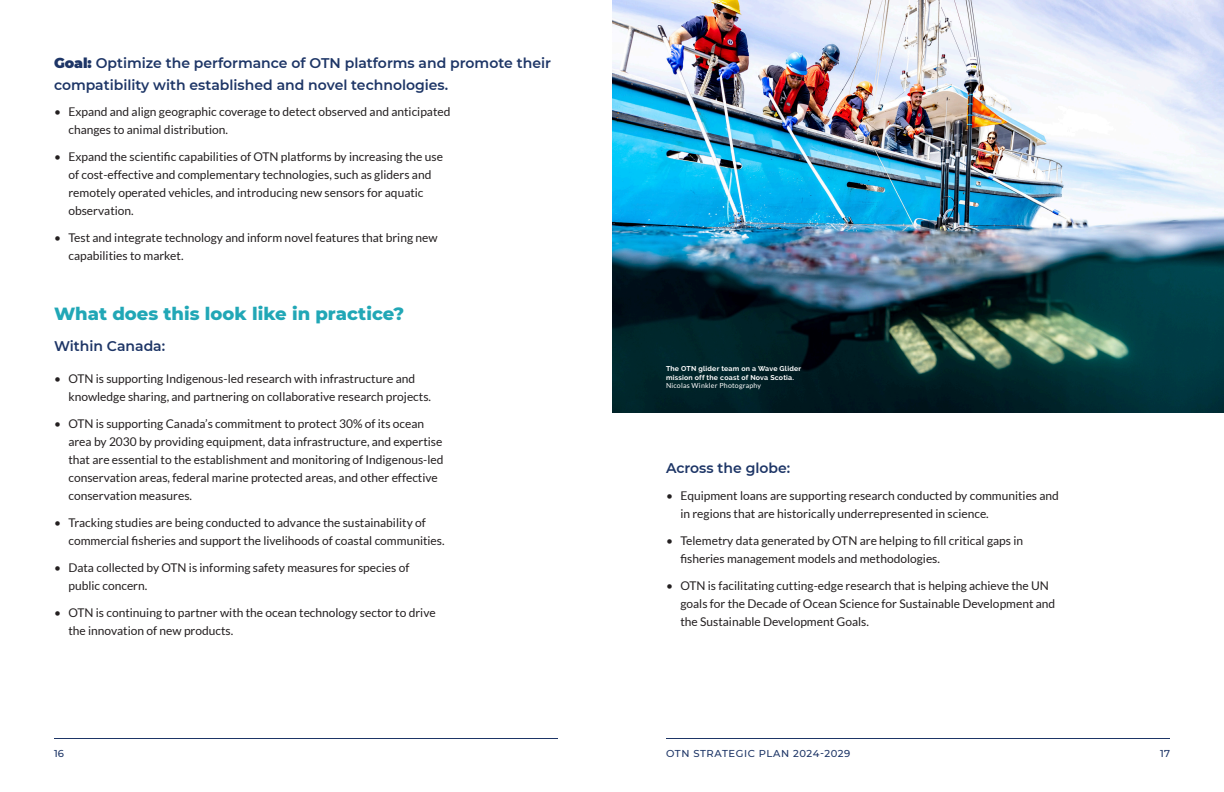
<style>
.page{position:relative;width:1224px;height:792px;background:#fff}
.page>*{position:absolute;margin:0;border:0;box-sizing:border-box;transform-origin:0 0}
.intro_text{font:800 18px "Montserrat";color:#21a7b6}
.intro_text-2{font:600 14px/22px "Montserrat";color:#1d3566}
.t1{font:12px/18px "Lato";color:#231f20}
.t2{font:500 10px "Montserrat";letter-spacing:.055em;color:#1d3566}
.t3{font:700 7px/8.4px "Raleway";letter-spacing:.03em;color:#fff}
.s1{font-weight:900}
.s2{font-family:"Lato";font-weight:400}
</style>
<div class="page">
<hr style="left:666px;top:738px;width:504px;height:1px;background:#1d3566">
<hr style="left:54px;top:738px;width:504px;height:1px;background:#1d3566">
<img style="left:612px;top:0;width:612px;height:412px">
<p class="intro_text-2" style="left:54px;top:51px;width:498px"><span class="s1">Goal:</span> Optimize the performance of OTN platforms and promote their compatibility with established and novel technologies.</p>
<p class="t1" style="left:68px;top:102px;width:384px;text-indent:-14px">• Expand and align geographic coverage to detect observed and anticipated changes to animal distribution.</p>
<p class="t1" style="left:68px;top:147px;width:376px;text-indent:-14px">• Expand the scientific capabilities of OTN platforms by increasing the use of cost-effective and complementary technologies, such as gliders and remotely operated vehicles, and introducing new sensors for aquatic observation.</p>
<p class="t1" style="left:68px;top:228px;width:371px;text-indent:-14px">• Test and integrate technology and inform novel features that bring new capabilities to market.</p>
<p class="intro_text" style="left:54px;top:301px;width:352px">What does this look like in practice?</p>
<p class="intro_text-2" style="left:54px;top:335px;width:113px">Within Canada:</p>
<p class="t1" style="left:68px;top:369px;width:364px;text-indent:-14px">• OTN is supporting Indigenous-led research with infrastructure and knowledge sharing, and partnering on collaborative research projects.</p>
<p class="t1" style="left:68px;top:414px;width:377px;text-indent:-14px">• OTN is supporting Canada’s commitment to protect 30% of its ocean area by 2030 by providing equipment, data infrastructure, and expertise that are essential to the establishment and monitoring of Indigenous-led conservation areas, federal marine protected areas, and other effective conservation measures.</p>
<p class="t1" style="left:68px;top:513px;width:378px;text-indent:-14px">• Tracking studies are being conducted to advance the sustainability of commercial fisheries and support the livelihoods of coastal communities.</p>
<p class="t1" style="left:68px;top:558px;width:343px;text-indent:-14px">• Data collected by OTN is informing safety measures for species of public concern.</p>
<p class="t1" style="left:68px;top:603px;width:369px;text-indent:-14px">• OTN is continuing to partner with the ocean technology sector to drive the innovation of new products.</p>
<p class="t3" style="left:666px;top:365px;width:137px">The OTN glider team on a Wave Glider mission off the coast of Nova Scotia.<br><span class="s2">Nicolas Winkler Photography</span></p>
<p class="intro_text-2" style="left:666px;top:457px;width:126px">Across the globe:</p>
<p class="t1" style="left:680px;top:487px;width:380px;text-indent:-14px">• Equipment loans are supporting research conducted by communities and in regions that are historically underrepresented in science.</p>
<p class="t1" style="left:680px;top:532px;width:344px;text-indent:-14px">• Telemetry data generated by OTN are helping to fill critical gaps in fisheries management models and methodologies.</p>
<p class="t1" style="left:680px;top:577px;width:376px;text-indent:-14px">• OTN is facilitating cutting-edge research that is helping achieve the UN goals for the Decade of Ocean Science for Sustainable Development and the Sustainable Development Goals.</p>
<p class="t2" style="left:54px;top:746px;width:11px">16</p>
<p class="t2" style="left:666px;top:746px;width:186px">OTN STRATEGIC PLAN 2024-2029</p>
<p class="t2" style="left:1160px;top:746px;width:11px">17</p>
</div>
